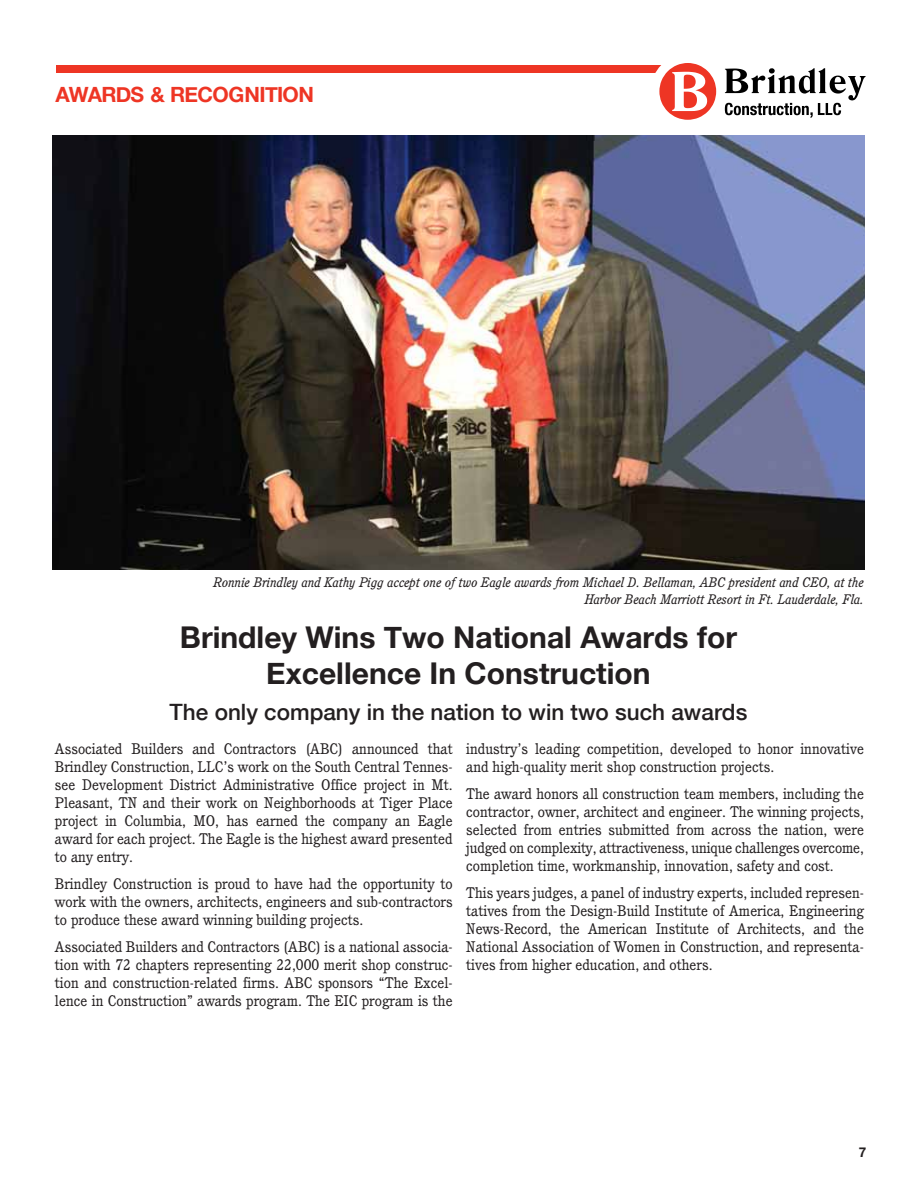
<style>
.page{position:relative;width:918px;height:1188px;background:#fff}
.page>*{position:absolute;margin:0;border:0;box-sizing:border-box;transform-origin:0 0}
.t1{font:700 30px/36px "Helvetica Neue";color:#231f20;text-align:center}
.t2{font:500 22.5px "Helvetica Neue";color:#231f20}
.t3{font:700 21px "Helvetica Neue";letter-spacing:-.035em;color:#ee3524}
.t4{font:15px/18px "Cushing";color:#231f20;text-align:justify}
.t5{font:italic 13.5px/16.5px "Cushing";color:#231f20;text-align:right}
.t6{font:700 13.5px "Helvetica Neue";color:#231f20}
</style>
<div class="page">
<div style="left:56px;top:65px;width:635px;height:8px;background:#ee3524"></div>
<svg style="left:655px;top:63px;width:211px;height:57px"></svg>
<img style="left:52px;top:136px;width:812px;height:434px">
<p class="t3" style="left:55px;top:75px;width:260px">AWARDS &amp; RECOGNITION</p>
<p class="t5" style="left:213px;top:574px;width:652px">Ronnie Brindley and Kathy Pigg accept one of two Eagle awards from Michael D. Bellaman, ABC president and CEO, at the<br>Harbor Beach Marriott Resort in Ft. Lauderdale, Fla.</p>
<p class="t1" style="left:180px;top:618px;width:559px">Brindley Wins Two National Awards for<br>Excellence In Construction</p>
<p class="t2" style="left:170px;top:694px;width:579px">The only company in the nation to win two such awards</p>
<p class="t4" style="left:55px;top:740px;width:399px">Associated Builders and Contractors (ABC) announced that Brindley Construction, LLC’s work on the South Central Tennes&shy;see Development District Administrative Office project in Mt.<br>Pleasant, TN and their work on Neighborhoods at Tiger Place project in Columbia, MO, has earned the company an Eagle award for each project. The Eagle is the highest award presented to any entry.</p>
<p class="t4" style="left:55px;top:875px;width:399px">Brindley Construction is proud to have had the opportunity to work with the owners, architects, engineers and sub-contractors to produce these award winning building projects.</p>
<p class="t4" style="left:55px;top:938px;width:399px">Associated Builders and Contractors (ABC) is a national associa&shy;tion with 72 chapters representing 22,000 merit shop construc&shy;tion and construction-related firms. ABC sponsors “The Excel&shy;lence in Construction” awards program. The EIC program is the</p>
<p class="t4" style="left:466px;top:740px;width:399px">industry’s leading competition, developed to honor innovative and high-quality merit shop construction projects.</p>
<p class="t4" style="left:466px;top:785px;width:399px">The award honors all construction team members, including the contractor, owner, architect and engineer. The winning projects, selected from entries submitted from across the nation, were judged on complexity, attractiveness, unique challenges overcome, completion time, workmanship, innovation, safety and cost.</p>
<p class="t4" style="left:466px;top:884px;width:399px">This years judges, a panel of industry experts, included represen&shy;tatives from the Design-Build Institute of America, Engineering News-Record, the American Institute of Architects, and the National Association of Women in Construction, and representa&shy;tives from higher education, and others.</p>
<p class="t6" style="left:859px;top:1140px;width:9px">7</p>
</div>
